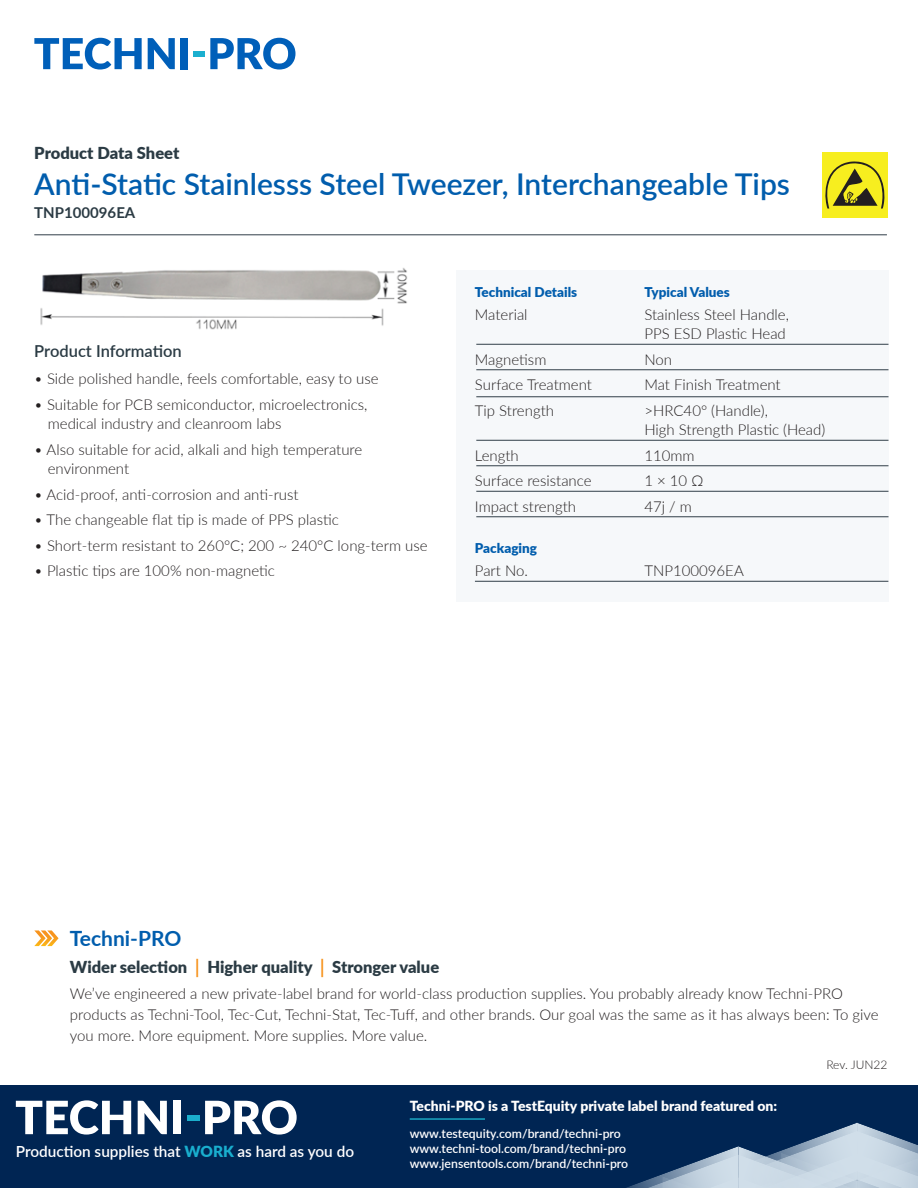
<style>
.page{position:relative;width:918px;height:1188px;background:#fff}
.page>*{position:absolute;margin:0;border:0;box-sizing:border-box;transform-origin:0 0}
.t1{font:600 30px "Lato";color:#015dad}
.t2{font:700 21px "Lato";color:#015dad}
.t3{font:900 16.5px "Lato";color:#2b3b44}
.t4{font:600 16.5px "Lato";color:#2b3b44}
.t5{font:600 15.3px "Lato";color:#fff}
.t6{font:300 15px/25.5px "Lato";color:#231f20}
.t7{font:700 15px "Lato";color:#2b3b44}
.t8{font:900 13.95px "Lato";color:#fff}
.t9{font:900 13.5px "Lato";color:#015dad}
.t10{font:600 12.3px/14.7px "Lato";color:#fff}
.t11{font:300 12px "Lato";color:#231f20}
.s1{color:#f7931d}
.s2{font-weight:900;color:#19aece}
</style>
<div class="page">
<svg style="left:34px;top:38px;width:108px;height:32px"></svg>
<svg style="left:148px;top:38px;width:27px;height:31px"></svg>
<div style="left:181px;top:38px;width:7px;height:31px;background:#005fb9"></div>
<div style="left:193px;top:51px;width:12px;height:6px;background:#1bafcf"></div>
<svg style="left:210px;top:38px;width:85px;height:32px"></svg>
<hr style="left:34px;top:235px;width:853px;height:1px;background:#313e48">
<svg style="left:34px;top:930px;width:25px;height:16px"></svg>
<div style="left:0;top:1085px;width:918px;height:103px;background:#002553"></div>
<svg style="left:626px;top:1122px;width:292px;height:66px"></svg>
<hr style="left:410px;top:1118px;width:75px;height:2px;background:#1cb0ca">
<svg style="left:16px;top:1100px;width:115px;height:35px"></svg>
<svg style="left:138px;top:1101px;width:29px;height:33px"></svg>
<div style="left:173px;top:1101px;width:8px;height:33px;background:#fff"></div>
<div style="left:187px;top:1115px;width:12px;height:6px;background:#1baecc"></div>
<svg style="left:205px;top:1100px;width:92px;height:35px"></svg>
<div style="left:456px;top:270px;width:433px;height:331px;background:#f6f8fa"></div>
<hr style="left:475px;top:581px;width:413px;height:1px;background:#313e48">
<hr style="left:476px;top:344px;width:413px;height:1px;background:#313e48">
<hr style="left:476px;top:370px;width:413px;height:1px;background:#313e48">
<hr style="left:476px;top:466px;width:413px;height:1px;background:#313e48">
<hr style="left:476px;top:440px;width:413px;height:1px;background:#313e48">
<div style="left:822px;top:152px;width:66px;height:66px;background:#f7ee1f"></div>
<svg style="left:825px;top:161px;width:60px;height:48px"></svg>
<hr style="left:476px;top:397px;width:413px;height:1px;background:#313e48">
<img style="left:40px;top:268px;width:368px;height:62px">
<hr style="left:476px;top:491px;width:413px;height:1px;background:#313e48">
<hr style="left:476px;top:517px;width:413px;height:1px;background:#313e48">
<p class="t3" style="left:34px;top:140px;width:147px">Product Data Sheet</p>
<h1 class="t1" style="left:34px;top:163px;width:757px">Anti-Static Stainlesss Steel Tweezer, Interchangeable Tips</h1>
<p class="t7" style="left:34px;top:201px;width:103px">TNP100096EA</p>
<p class="t4" style="left:34px;top:339px;width:149px">Product Information</p>
<p class="t6" style="left:34px;top:366px;width:346px">• Side polished handle, feels comfortable, easy to use</p>
<p class="t6" style="left:48px;top:394px;width:321px;line-height:19.5px;text-indent:-14px">• Suitable for PCB semiconductor, microelectronics, medical industry and cleanroom labs</p>
<p class="t6" style="left:48px;top:439px;width:316px;line-height:19.5px;text-indent:-14px">• Also suitable for acid, alkali and high temperature environment</p>
<p class="t6" style="left:34px;top:481px;width:266px">• Acid-proof, anti-corrosion and anti-rust</p>
<p class="t6" style="left:34px;top:507px;width:306px">• The changeable flat tip is made of PPS plastic</p>
<p class="t6" style="left:34px;top:532px;width:395px">• Short-term resistant to 260°C; 200 ~ 240°C long-term use</p>
<p class="t6" style="left:34px;top:558px;width:242px">• Plastic tips are 100% non-magnetic</p>
<p class="t9" style="left:475px;top:282px;width:104px">Technical Details</p>
<p class="t6" style="left:475px;top:301px;width:54px">Material</p>
<p class="t6" style="left:475px;top:346px;width:119px">Magnetism<br>Surface Treatment<br>Tip Strength</p>
<p class="t6" style="left:475px;top:442px;width:118px">Length<br>Surface resistance<br>Impact strength</p>
<p class="t9" style="left:644px;top:282px;width:87px">Typical Values</p>
<p class="t6" style="left:644px;top:304px;width:146px;line-height:19.5px">Stainless Steel Handle,<br>PPS ESD Plastic Head</p>
<p class="t6" style="left:644px;top:346px;width:138px">Non<br>Mat Finish Treatment &gt;HRC40° (Handle),</p>
<p class="t6" style="left:644px;top:417px;width:182px">High Strength Plastic (Head)<br>110mm<br>1 × 10 Ω<br>47j / m</p>
<p class="t9" style="left:475px;top:538px;width:64px">Packaging</p>
<p class="t6" style="left:475px;top:558px;width:55px">Part No.</p>
<p class="t6" style="left:644px;top:558px;width:101px">TNP100096EA</p>
<h2 class="t2" style="left:70px;top:923px;width:113px">Techni-PRO</h2>
<p class="t3" style="left:70px;top:955px;width:371px">Wider selection <span class="s1">│</span> Higher quality <span class="s1">│</span> Stronger value</p>
<p class="t6" style="left:70px;top:982px;width:810px;line-height:21px">We’ve engineered a new private-label brand for world-class production supplies. You probably already know Techni-PRO products as Techni-Tool, Tec-Cut, Techni-Stat, Tec-Tuff, and other brands. Our goal was the same as it has always been: To give you more. More equipment. More supplies. More value.</p>
<p class="t11" style="left:826px;top:1057px;width:63px">Rev. JUN22</p>
<p class="t5" style="left:16px;top:1140px;width:340px">Production supplies that <span class="s2">WORK</span> as hard as you do</p>
<p class="t8" style="left:410px;top:1095px;width:369px">Techni-PRO is a TestEquity private label brand featured on:</p>
<p class="t10" style="left:410px;top:1126px;width:220px">www.testequity.com/brand/techni-pro www.techni-tool.com/brand/techni-pro www.jensentools.com/brand/techni-pro</p>
</div>
